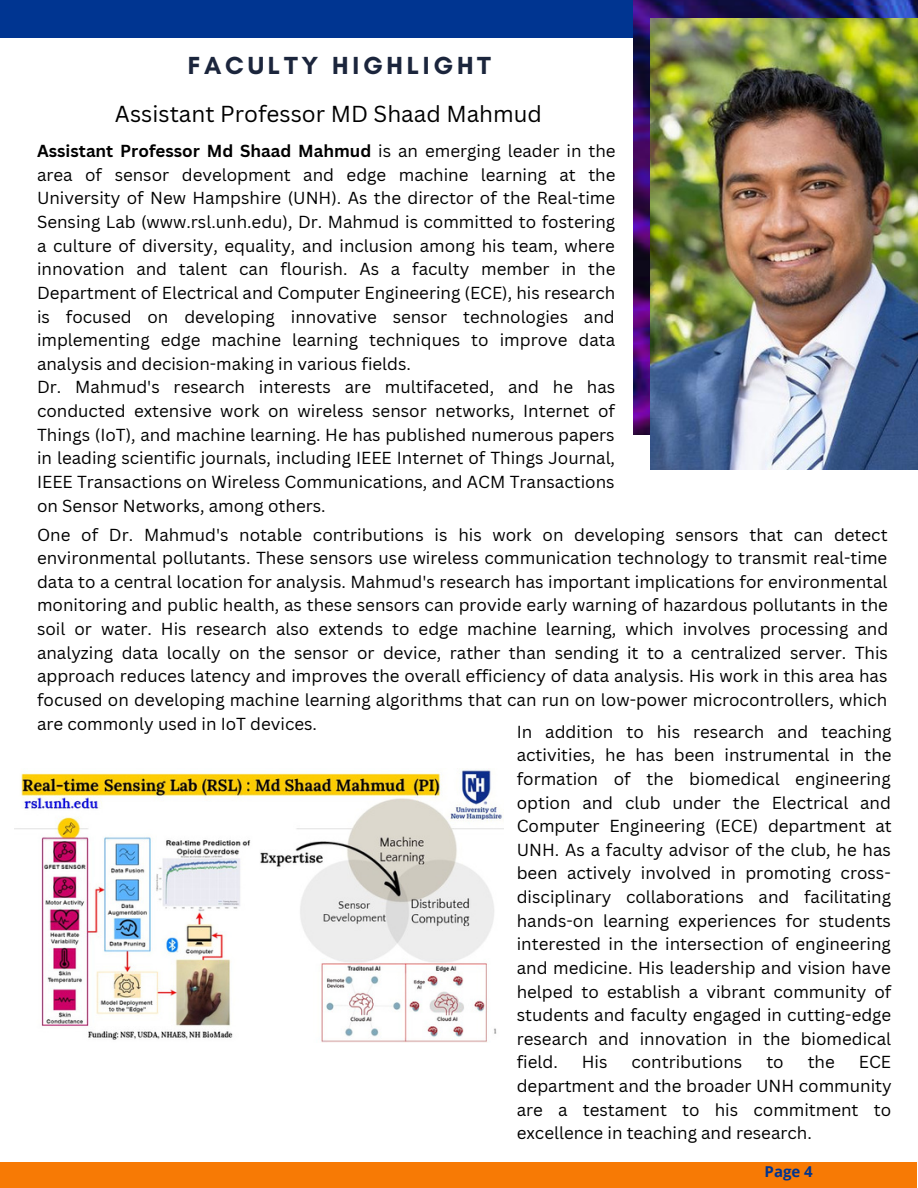
<style>
.page{position:relative;width:918px;height:1188px;background:#fff}
.page>*{position:absolute;margin:0;border:0;box-sizing:border-box;transform-origin:0 0}
.t1{font:700 25.2px "Glacial Indifference";letter-spacing:.15em;color:#1b253c}
.t2{font:22.5px "Canva Sans";color:#000}
.t3{font:16.95px/23.7px "Canva Sans";color:#000;text-align:justify}
.t4{font:700 15px "Open Sans";color:#003591}
.s1{font-weight:700}
</style>
<div class="page">
<div style="left:0;top:0;width:918px;height:37px;background:#003591"></div>
<div style="left:0;top:1162px;width:917px;height:26px;background:#f77a05"></div>
<img style="left:634px;top:0;width:284px;height:434px">
<img style="left:650px;top:19px;width:268px;height:451px">
<img style="left:15px;top:768px;width:488px;height:275px">
<h1 class="t1" style="left:188px;top:50px;width:305px">FACULTY HIGHLIGHT</h1>
<h2 class="t2" style="left:115px;top:98px;width:429px">Assistant Professor MD Shaad Mahmud</h2>
<p class="t3" style="left:37px;top:139px;width:580px;text-align:left"><span class="s1">Assistant Professor Md Shaad Mahmud</span> is an emerging leader in the area of sensor development and edge machine learning at the University of New Hampshire (UNH). As the director of the Real-time Sensing Lab (www.rsl.unh.edu), Dr. Mahmud is committed to fostering a culture of diversity, equality, and inclusion among his team, where innovation and talent can flourish. As a faculty member in the Department of Electrical and Computer Engineering (ECE), his research is focused on developing innovative sensor technologies and implementing edge machine learning techniques to improve data analysis and decision-making in various fields.<br>Dr. Mahmud's research interests are multifaceted, and he has conducted extensive work on wireless sensor networks, Internet of Things (IoT), and machine learning. He has published numerous papers in leading scientific journals, including IEEE Internet of Things Journal, IEEE Transactions on Wireless Communications, and ACM Transactions on Sensor Networks, among others.</p>
<p class="t3" style="left:37px;top:522px;width:853px">One of Dr. Mahmud's notable contributions is his work on developing sensors that can detect environmental pollutants. These sensors use wireless communication technology to transmit real-time data to a central location for analysis. Mahmud's research has important implications for environmental monitoring and public health, as these sensors can provide early warning of hazardous pollutants in the soil or water. His research also extends to edge machine learning, which involves processing and analyzing data locally on the sensor or device, rather than sending it to a centralized server. This approach reduces latency and improves the overall efficiency of data analysis. His work in this area has focused on developing machine learning algorithms that can run on low-power microcontrollers, which are commonly used in IoT devices.</p>
<p class="t3" style="left:517px;top:719px;width:377px">In addition to his research and teaching activities, he has been instrumental in the formation of the biomedical engineering option and club under the Electrical and Computer Engineering (ECE) department at UNH. As a faculty advisor of the club, he has been actively involved in promoting cross&shy;disciplinary collaborations and facilitating hands-on learning experiences for students interested in the intersection of engineering and medicine. His leadership and vision have helped to establish a vibrant community of students and faculty engaged in cutting-edge research and innovation in the biomedical field.</p>
<p class="t3" style="left:582px;top:1050px;width:27px">His</p>
<p class="t3" style="left:631px;top:1050px;width:112px">contributions</p>
<p class="t3" style="left:766px;top:1050px;width:19px">to</p>
<p class="t3" style="left:808px;top:1050px;width:29px">the</p>
<p class="t3" style="left:517px;top:1050px;width:377px;text-indent:342px">ECE department and the broader UNH community are a testament to his commitment to excellence in teaching and research.</p>
<p class="t4" style="left:765px;top:1161px;width:50px">Page 4</p>
</div>
